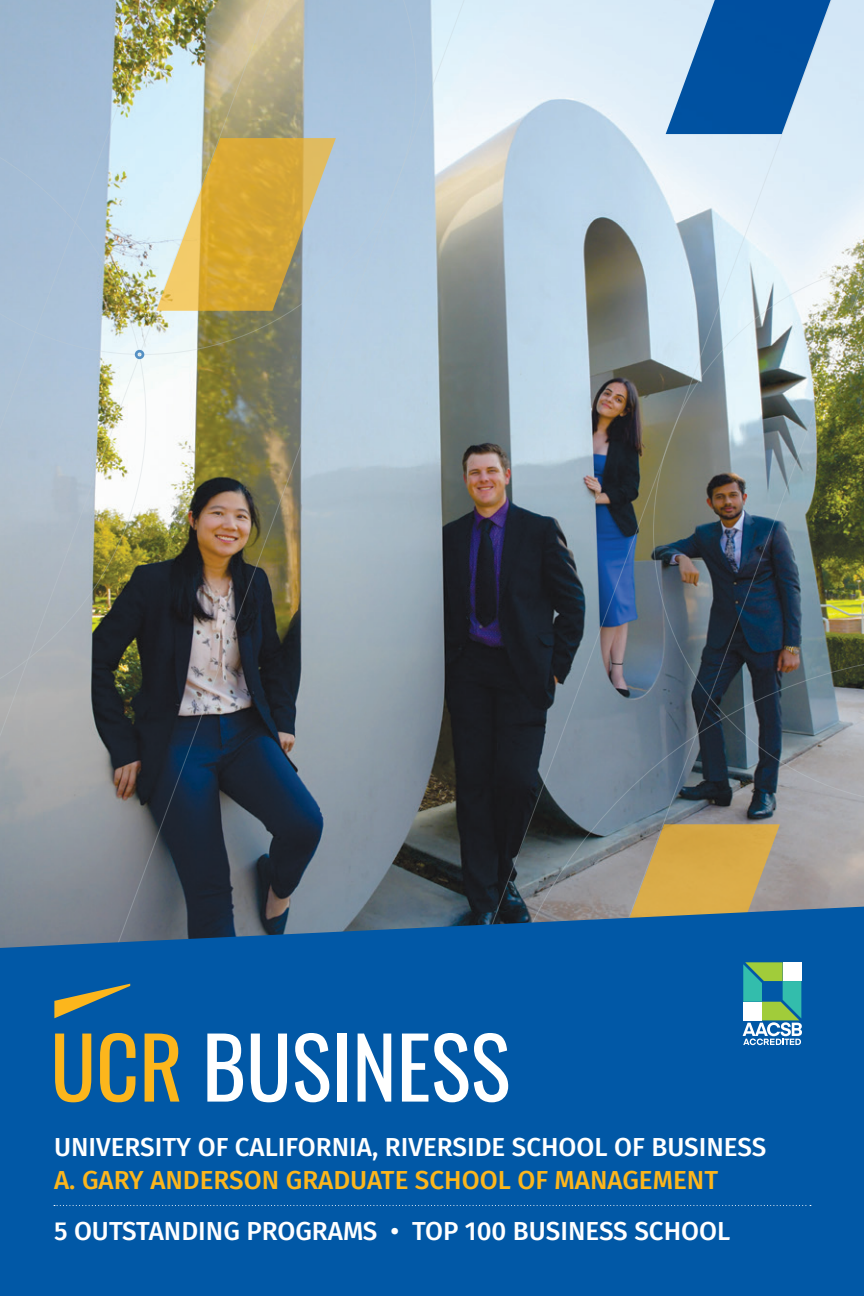
<style>
.page{position:relative;width:864px;height:1296px;background:#fff}
.page>*{position:absolute;margin:0;border:0;box-sizing:border-box;transform-origin:0 0}
.t1{font:124.6px "UCR Magazine";color:#fcb61c}
.t2{font:84px "Oswald";color:#fff}
.t3{font:500 26px "Fira Sans";color:#fff}
.t4{font:500 26px "Fira Sans";color:#fcb61c}
.s1{color:#fcb61c}
</style>
<div class="page">
<img style="left:173px;top:0;width:302px;height:907px">
<img style="left:0;top:0;width:173px;height:907px">
<img style="left:482px;top:0;width:382px;height:907px">
<svg style="left:135px;top:350px;width:9px;height:9px"></svg>
<svg style="left:666px;top:0;width:173px;height:134px"></svg>
<svg style="left:156px;top:138px;width:180px;height:173px"></svg>
<div style="left:0;top:907px;width:864px;height:389px;background:#0158a6"></div>
<svg style="left:54px;top:1205px;width:757px;height:1px"></svg>
<svg style="left:600px;top:824px;width:202px;height:221px"></svg>
<h1 class="t1" style="left:54px;top:921px;width:78px">A</h1>
<h2 class="t2" style="left:50px;top:993px;width:461px"><span class="s1">UCR</span> BUSINESS</h2>
<p class="t3" style="left:54px;top:1126px;width:714px">UNIVERSITY OF CALIFORNIA, RIVERSIDE SCHOOL OF BUSINESS</p>
<p class="t4" style="left:54px;top:1159px;width:666px">A. GARY ANDERSON GRADUATE SCHOOL OF MANAGEMENT</p>
<p class="t3" style="left:54px;top:1210px;width:678px">5 OUTSTANDING PROGRAMS • TOP 100 BUSINESS SCHOOL</p>
</div>
